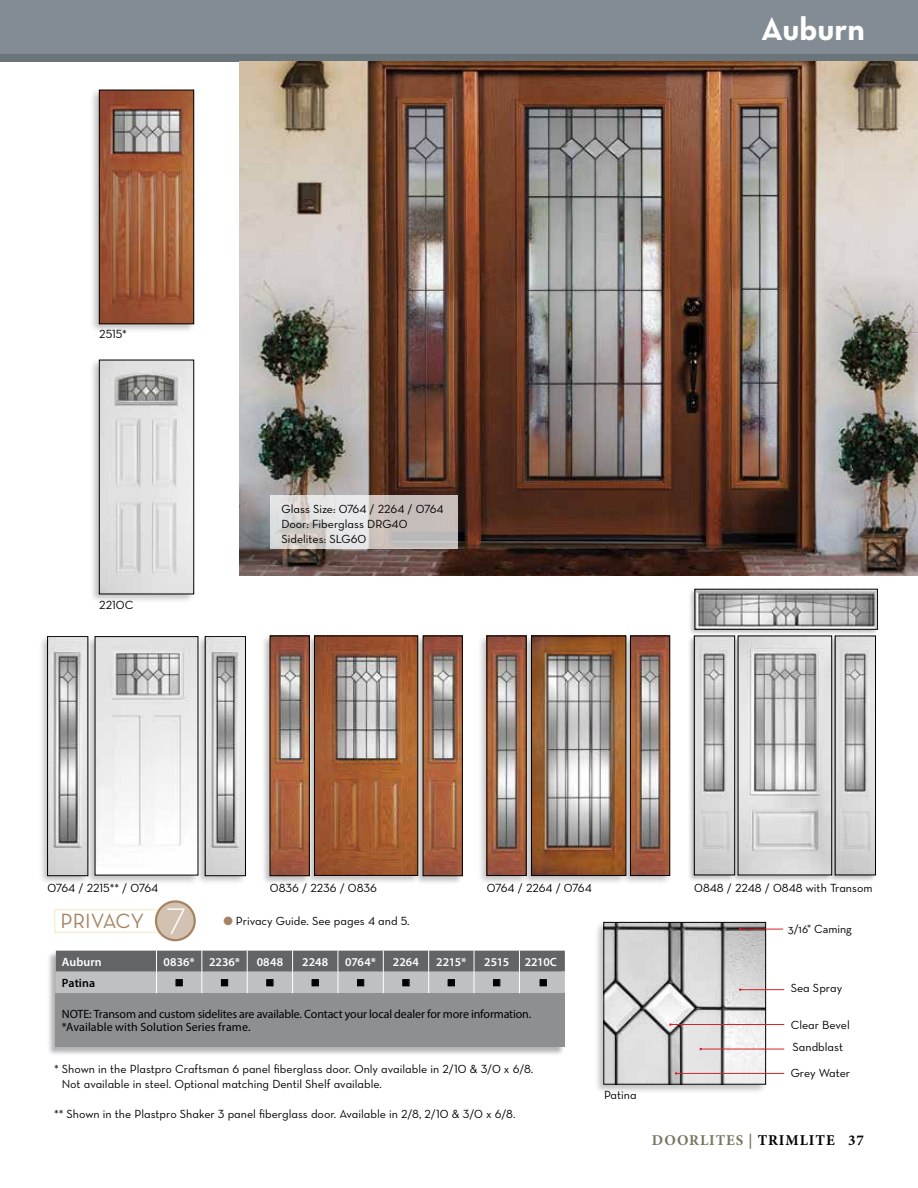
<style>
.page{position:relative;width:918px;height:1188px;background:#fff}
.page>*{position:absolute;margin:0;border:0;box-sizing:border-box;transform-origin:0 0}
.t1{font:33px "Neutra Text Bold Alt";color:#fff}
.t2{font:21px "Neutra Text Book Alt";letter-spacing:-.005em;color:#a68462}
.t3{font:700 15px "Minion Pro";letter-spacing:.06em;color:#767662}
.t4{font:12px/15px "Neutra Text Book Alt";color:#000}
.t5{font:12px/13.5px "Myriad Pro";letter-spacing:-.01em;color:#000}
.t6{font:600 12px "Myriad Pro";letter-spacing:.005em;color:#fff}
.t7{font:12px "Neutra Text";color:#000}
.t8{font:600 12px "Myriad Pro";letter-spacing:.005em;color:#000}
.s1{font-family:"Neutra Text Light Alt";font-size:37.5px;color:#fff}
.s2{color:#a68462}
.s3{color:#000}
</style>
<div class="page">
<div style="left:0;top:0;width:918px;height:62px;background:#6a747b"></div>
<div style="left:0;top:0;width:918px;height:53px;background:#838c94"></div>
<img style="left:239px;top:62px;width:679px;height:514px">
<svg style="left:270px;top:495px;width:188px;height:54px;background:#d2cecc"></svg>
<div style="left:477px;top:634px;width:51px;height:251px;background:#000;opacity:.25"></div>
<img style="left:489px;top:638px;width:33px;height:236px">
<div style="left:621px;top:634px;width:51px;height:251px;background:#000;opacity:.25"></div>
<img style="left:632px;top:638px;width:36px;height:236px">
<div style="left:630px;top:636px;width:40px;height:240px;border:1px solid #000"></div>
<div style="left:522px;top:634px;width:106px;height:251px;background:#000;opacity:.25"></div>
<img style="left:533px;top:638px;width:91px;height:236px">
<div style="left:531px;top:636px;width:95px;height:240px;border:1px solid #000"></div>
<div style="left:90px;top:358px;width:105px;height:246px;background:#000;opacity:.25"></div>
<img style="left:101px;top:362px;width:91px;height:230px">
<div style="left:99px;top:360px;width:95px;height:234px;border:1px solid #000"></div>
<div style="left:688px;top:588px;width:190px;height:48px;background:#000;opacity:.25"></div>
<img style="left:697px;top:591px;width:178px;height:36px">
<div style="left:828px;top:635px;width:48px;height:247px;background:#000;opacity:.25"></div>
<img style="left:837px;top:638px;width:37px;height:235px">
<div style="left:835px;top:636px;width:41px;height:239px;border:1px solid #000"></div>
<div style="left:731px;top:635px;width:102px;height:247px;background:#000;opacity:.25"></div>
<img style="left:740px;top:638px;width:90px;height:235px">
<div style="left:738px;top:636px;width:94px;height:239px;border:1px solid #000"></div>
<div style="left:687px;top:635px;width:49px;height:247px;background:#000;opacity:.25"></div>
<img style="left:696px;top:638px;width:37px;height:235px">
<div style="left:694px;top:636px;width:41px;height:239px;border:1px solid #000"></div>
<div style="left:54px;top:909px;width:131px;height:24px;border:2px solid #f7eed4"></div>
<div style="left:156px;top:901px;width:39px;height:39px;background:#d3c2b1;border-radius:50%"></div>
<div style="left:155px;top:900px;width:41px;height:41px;border:2px solid #a68462;border-radius:50%"></div>
<div style="left:90px;top:88px;width:106px;height:246px;background:#000;opacity:.25"></div>
<img style="left:101px;top:92px;width:91px;height:230px">
<div style="left:99px;top:90px;width:95px;height:234px;border:1px solid #000"></div>
<div style="left:306px;top:635px;width:113px;height:249px;background:#000;opacity:.25"></div>
<img style="left:316px;top:638px;width:98px;height:235px">
<div style="left:314px;top:636px;width:104px;height:239px;border:1px solid #000"></div>
<div style="left:261px;top:635px;width:49px;height:250px;background:#000;opacity:.25"></div>
<img style="left:272px;top:638px;width:35px;height:236px">
<div style="left:414px;top:635px;width:50px;height:250px;background:#000;opacity:.25"></div>
<img style="left:425px;top:638px;width:35px;height:236px">
<div style="left:593px;top:920px;width:175px;height:175px;background:#000;opacity:.25"></div>
<img style="left:606px;top:924px;width:158px;height:158px">
<div style="left:604px;top:922px;width:162px;height:162px;border:1px solid #000"></div>
<hr style="left:740px;top:929px;width:43px;height:1px;background:#d2232a">
<hr style="left:740px;top:989px;width:44px;height:1px;background:#d2232a">
<hr style="left:701px;top:1049px;width:83px;height:1px;background:#d2232a">
<hr style="left:676px;top:1073px;width:108px;height:1px;background:#d2232a">
<hr style="left:670px;top:1024px;width:114px;height:1px;background:#d2232a">
<div style="left:47px;top:950px;width:518px;height:106px;background:#000;opacity:.3"></div>
<div style="left:56px;top:993px;width:509px;height:54px;background:#8d8f91"></div>
<div style="left:38px;top:635px;width:52px;height:250px;background:#000;opacity:.25"></div>
<img style="left:49px;top:639px;width:36px;height:235px">
<div style="left:47px;top:637px;width:41px;height:239px;border:1px solid #000"></div>
<div style="left:195px;top:635px;width:53px;height:250px;background:#000;opacity:.25"></div>
<img style="left:207px;top:639px;width:37px;height:235px">
<div style="left:205px;top:637px;width:41px;height:239px;border:1px solid #000"></div>
<div style="left:85px;top:635px;width:115px;height:251px;background:#000;opacity:.25"></div>
<div style="left:95px;top:637px;width:103px;height:238px;background:#fff"></div>
<img style="left:97px;top:639px;width:99px;height:207px">
<svg style="left:56px;top:951px;width:509px;height:42px;background:#939596"></svg>
<h1 class="t1" style="left:761px;top:9px;width:105px">Auburn</h1>
<p class="t4" style="left:99px;top:327px;width:29px">2515*</p>
<p class="t4" style="left:99px;top:598px;width:36px">2210C</p>
<p class="t4" style="left:281px;top:501px;width:164px">Glass Size: 0764 / 2264 / 0764<br>Door: Fiberglass DRG40<br>Sidelites: SLG60</p>
<p class="t4" style="left:47px;top:880px;width:112px">0764 / 2215** / 0764</p>
<p class="t4" style="left:270px;top:880px;width:109px">0836 / 2236 / 0836</p>
<h2 class="t2" style="left:60px;top:908px;width:128px">PRIVACY <span class="s1">7</span></h2>
<p class="t4" style="left:224px;top:913px;width:188px"><span class="s2">●</span> Privacy Guide. See pages 4 and 5.</p>
<p class="t4" style="left:487px;top:880px;width:106px">0764 / 2264 / 0764</p>
<p class="t6" style="left:62px;top:954px;width:41px">Auburn</p>
<p class="t6" style="left:164px;top:954px;width:78px">0836* 2236*</p>
<p class="t6" style="left:257px;top:954px;width:28px">0848</p>
<p class="t6" style="left:302px;top:954px;width:27px">2248</p>
<p class="t6" style="left:345px;top:954px;width:32px">0764*</p>
<p class="t6" style="left:393px;top:954px;width:28px">2264</p>
<p class="t6" style="left:436px;top:954px;width:32px">2215*</p>
<p class="t6" style="left:484px;top:954px;width:26px">2515</p>
<p class="t6" style="left:525px;top:954px;width:34px">2210C</p>
<p class="t8" style="left:62px;top:975px;width:35px">Patina</p>
<p class="t5" style="left:62px;top:1007px;width:471px">NOTE: Transom and custom sidelites are available. Contact your local dealer for more information. *Available with Solution Series frame.</p>
<p class="t4" style="left:62px;top:1061px;width:473px;text-indent:-8px">* Shown in the Plastpro Craftsman 6 panel fiberglass door. Only available in 2/10 &amp; 3/0 x 6/8.<br>Not available in steel. Optional matching Dentil Shelf available.</p>
<p class="t4" style="left:54px;top:1106px;width:463px">** Shown in the Plastpro Shaker 3 panel fiberglass door. Available in 2/8, 2/10 &amp; 3/0 x 6/8.</p>
<p class="t4" style="left:604px;top:1087px;width:34px">Patina</p>
<p class="t4" style="left:694px;top:880px;width:180px">0848 / 2248 / 0848 with Transom</p>
<p class="t7" style="left:788px;top:921px;width:66px">3/16" Caming</p>
<p class="t4" style="left:791px;top:980px;width:53px">Sea Spray</p>
<p class="t4" style="left:791px;top:1017px;width:61px">Clear Bevel</p>
<p class="t4" style="left:791px;top:1065px;width:61px">Grey Water</p>
<p class="t4" style="left:793px;top:1039px;width:52px">Sandblast</p>
<p class="t3" style="left:652px;top:1130px;width:214px">DOORLITES | <span class="s3">TRIMLITE 37</span></p>
</div>
